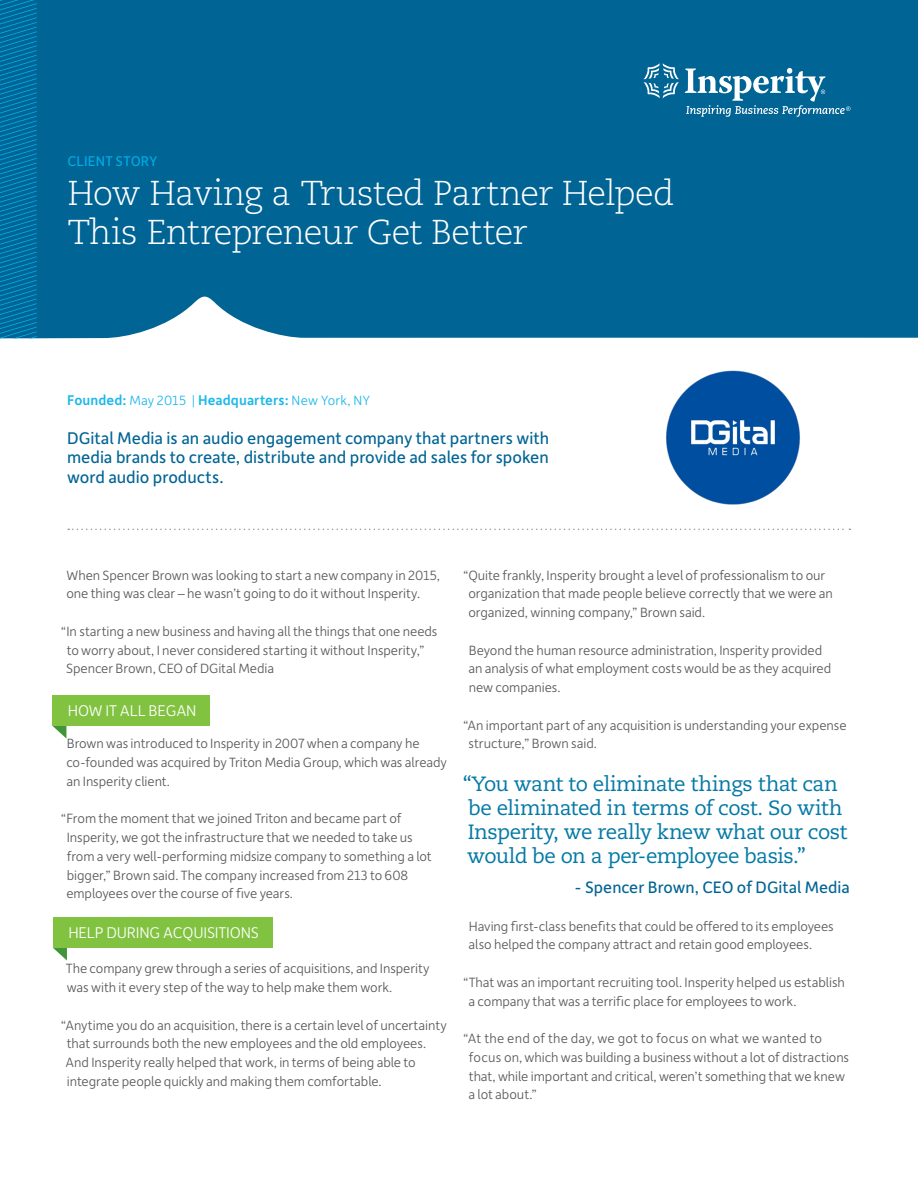
<style>
.page{position:relative;width:918px;height:1188px;background:#fff}
.page>*{position:absolute;margin:0;border:0;box-sizing:border-box;transform-origin:0 0}
.Intro_copy{font:300 34.5px/39px "Caecilia LT Std";letter-spacing:-.025em;color:#fff}
.Body_copy{font:20.7px/24px "Caecilia LT Std";letter-spacing:-.025em;color:#0479a6}
.Intro_copy-2{font:18px/19.5px "Depot New";color:#006494;text-align:justify}
.Intro_copy-3{font:17.7px "Depot New";color:#006494}
.t1{font:300 16.5px "Depot New";letter-spacing:-.01em;color:#fff}
.Body_copy-2{font:500 15px "Depot New";letter-spacing:.01em;color:#1db8eb}
.t2{font:15px "Depot New";letter-spacing:.01em;color:#00abe7}
.Body_copy-3{font:300 14.25px/18.8px "Depot New";letter-spacing:-.005em;color:#57585a}
.s1{font-weight:300;font-size:14.25px}
</style>
<div class="page">
<div style="left:37px;top:0;width:881px;height:338px;background:#006494"></div>
<svg style="left:0;top:0;width:37px;height:338px;background:#0071a3"></svg>
<svg style="left:644px;top:63px;width:35px;height:35px"></svg>
<svg style="left:685px;top:68px;width:165px;height:49px;background:#3986ac"></svg>
<svg style="left:53px;top:726px;width:13px;height:12px"></svg>
<div style="left:53px;top:695px;width:157px;height:31px;background:#81c340"></div>
<svg style="left:53px;top:948px;width:14px;height:13px"></svg>
<div style="left:53px;top:917px;width:220px;height:31px;background:#81c340"></div>
<svg style="left:68px;top:529px;width:782px;height:1px"></svg>
<img style="left:666px;top:370px;width:134px;height:135px">
<p class="t2" style="left:68px;top:151px;width:91px">CLIENT STORY</p>
<p class="Intro_copy" style="left:68px;top:174px;width:608px">How Having a Trusted Partner Helped<br>This Entrepreneur Get Better</p>
<p class="Body_copy-2" style="left:67px;top:390px;width:305px">Founded: <span class="s1">May 2015 |</span> Headquarters: <span class="s1">New York, NY</span></p>
<p class="Intro_copy-2" style="left:67px;top:427px;width:484px">DGital Media is an audio engagement company that partners with media brands to create, distribute and provide ad sales for spoken word audio products.</p>
<p class="Body_copy-3" style="left:66px;top:565px;width:375px">When Spencer Brown was looking to start a new company in 2015, one thing was clear – he wasn’t going to do it without Insperity.</p>
<p class="Body_copy-3" style="left:66px;top:621px;width:373px;text-indent:-5px">“In starting a new business and having all the things that one needs to worry about, I never considered starting it without Insperity,”<br>Spencer Brown, CEO of DGital Media</p>
<p class="t1" style="left:68px;top:699px;width:130px">HOW IT ALL BEGAN</p>
<p class="Body_copy-3" style="left:66px;top:734px;width:382px">Brown was introduced to Insperity in 2007 when a company he co-founded was acquired by Triton Media Group, which was already an Insperity client.</p>
<p class="Body_copy-3" style="left:66px;top:809px;width:367px;text-indent:-5px">“From the moment that we joined Triton and became part of Insperity, we got the infrastructure that we needed to take us from a very well-performing midsize company to something a lot bigger,” Brown said. The company increased from 213 to 608 employees over the course of five years.</p>
<p class="t1" style="left:68px;top:921px;width:192px">HELP DURING ACQUISITIONS</p>
<p class="Body_copy-3" style="left:66px;top:959px;width:365px">The company grew through a series of acquisitions, and Insperity was with it every step of the way to help make them work.</p>
<p class="Body_copy-3" style="left:66px;top:1015px;width:383px;text-indent:-5px">“Anytime you do an acquisition, there is a certain level of uncertainty that surrounds both the new employees and the old employees.<br>And Insperity really helped that work, in terms of being able to integrate people quickly and making them comfortable.</p>
<p class="Body_copy-3" style="left:468px;top:565px;width:366px;text-indent:-5px">“Quite frankly, Insperity brought a level of professionalism to our organization that made people believe correctly that we were an organized, winning company,” Brown said.</p>
<p class="Body_copy-3" style="left:469px;top:640px;width:364px">Beyond the human resource administration, Insperity provided an analysis of what employment costs would be as they acquired new companies.</p>
<p class="Body_copy-3" style="left:468px;top:715px;width:380px;text-indent:-5px">“An important part of any acquisition is understanding your expense structure,” Brown said.</p>
<p class="Body_copy" style="left:463px;top:772px;width:386px">“You want to eliminate things that can be eliminated in terms of cost. So with Insperity, we really knew what our cost would be on a per-employee basis.”</p>
<p class="Intro_copy-3" style="left:575px;top:876px;width:277px">- Spencer Brown, CEO of DGital Media</p>
<p class="Body_copy-3" style="left:469px;top:916px;width:367px">Having first-class benefits that could be offered to its employees also helped the company attract and retain good employees.</p>
<p class="Body_copy-3" style="left:469px;top:972px;width:378px;text-indent:-5px">“That was an important recruiting tool. Insperity helped us establish a company that was a terrific place for employees to work.</p>
<p class="Body_copy-3" style="left:469px;top:1028px;width:382px;text-indent:-5px">“At the end of the day, we got to focus on what we wanted to focus on, which was building a business without a lot of distractions that, while important and critical, weren’t something that we knew a lot about.”</p>
</div>
